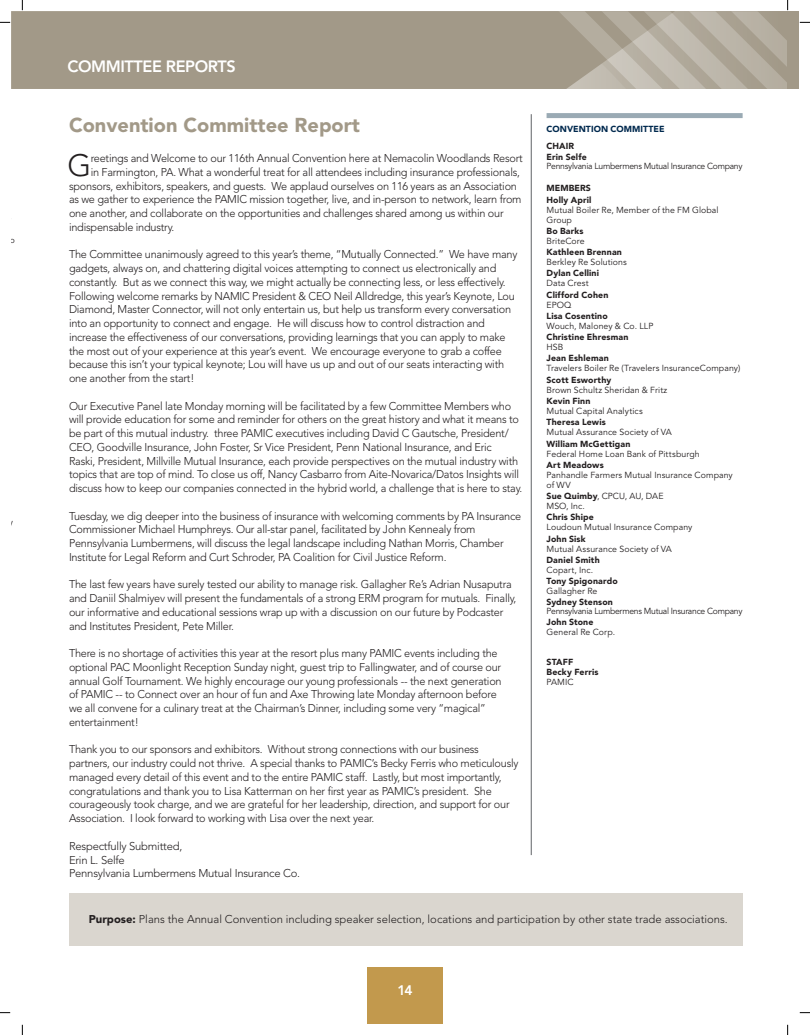
<style>
.page{position:relative;width:810px;height:1035px;background:#fff}
.page>*{position:absolute;margin:0;border:0;box-sizing:border-box;transform-origin:0 0}
.t1{font:300 30.62px "Avenir LT Std";color:#231f20}
.Heading_1{font:900 20px "Avenir LT Std";color:#a29988}
.t2{font:800 16.25px "Avenir LT Std";letter-spacing:-.025em;color:#fff}
.Subhead_Gray_Bar{font:800 13.75px "Avenir LT Std";color:#fff}
.t3{font:300 11.25px/13.8px "Avenir LT Std";letter-spacing:-.02em;color:#231f20}
.t4{font:300 11.25px "Avenir LT Std";color:#231f20}
.Committees{font:8.75px/10px "Avenir LT Std";letter-spacing:.01em;color:#231f20}
.Committees-2{font:900 8.75px "Avenir LT Std";letter-spacing:.015em;color:#231f20}
.Member_Companies_Website{font:8.75px "Avenir LT Std";letter-spacing:-.03em;color:#231f20}
.Member_Companies_Website-2{font:900 8.75px/10px "Avenir LT Std";letter-spacing:.01em;color:#231f20}
.Body_Text{font:900 8.75px "Avenir LT Std";letter-spacing:.005em;color:#00294e}
.Member_Companies_Corporate_Name{font:900 8.75px "Avenir LT Std";letter-spacing:.01em;color:#231f20}
.s1{font-weight:900}
.s2{font-weight:400}
</style>
<div class="page">
<div style="left:11px;top:11px;width:538px;height:78px;background:#a29988"></div>
<div style="left:787px;top:11px;width:12px;height:78px;background:#a29988"></div>
<div style="left:367px;top:967px;width:76px;height:57px;background:#c2994d"></div>
<div style="left:546px;top:113px;width:196px;height:5px;background:#9aaab4"></div>
<hr style="left:530px;top:114px;width:2px;height:741px;background:#808285">
<div style="left:69px;top:893px;width:673px;height:53px;background:#dad6cf"></div>
<svg style="left:549px;top:0;width:239px;height:89px;background:#bcb6aa"></svg>
<p class="t2" style="left:67px;top:57px;width:170px">COMMITTEE REPORTS</p>
<p class="Heading_1" style="left:69px;top:113px;width:292px">Convention Committee Report</p>
<p class="t1" style="left:67px;top:147px;width:25px">G</p>
<p class="t3" style="left:91px;top:151px;width:434px">reetings and Welcome to our 116th Annual Convention here at Nemacolin Woodlands Resort</p>
<p class="t3" style="left:91px;top:165px;width:431px">in Farmington, PA. What a wonderful treat for all attendees including insurance professionals,</p>
<p class="t3" style="left:69px;top:179px;width:449px">sponsors, exhibitors, speakers, and guests. We applaud ourselves on 116 years as an Association</p>
<p class="t3" style="left:69px;top:193px;width:454px">as we gather to experience the PAMIC mission together, live, and in-person to network, learn from</p>
<p class="t3" style="left:69px;top:206px;width:436px">one another, and collaborate on the opportunities and challenges shared among us within our</p>
<p class="t3" style="left:69px;top:220px;width:107px">indispensable industry.</p>
<p class="t3" style="left:69px;top:248px;width:450px">The Committee unanimously agreed to this year’s theme, “Mutually Connected.” We have many gadgets, always on, and chattering digital voices attempting to connect us electronically and constantly. But as we connect this way, we might actually be connecting less, or less effectively.<br>Following welcome remarks by NAMIC President &amp; CEO Neil Alldredge, this year’s Keynote, Lou Diamond, Master Connector, will not only entertain us, but help us transform every conversation into an opportunity to connect and engage. He will discuss how to control distraction and increase the effectiveness of our conversations, providing learnings that you can apply to make the most out of your experience at this year’s event. We encourage everyone to grab a coffee because this isn’t your typical keynote; Lou will have us up and out of our seats interacting with one another from the start!</p>
<p class="t3" style="left:69px;top:399px;width:455px">Our Executive Panel late Monday morning will be facilitated by a few Committee Members who will provide education for some and reminder for others on the great history and what it means to be part of this mutual industry. three PAMIC executives including David C Gautsche, President/ CEO, Goodville Insurance, John Foster, Sr Vice President, Penn National Insurance, and Eric<br>Raski, President, Millville Mutual Insurance, each provide perspectives on the mutual industry with topics that are top of mind. To close us off, Nancy Casbarro from Aite-Novarica/Datos Insights will discuss how to keep our companies connected in the hybrid world, a challenge that is here to stay.</p>
<p class="t3" style="left:69px;top:509px;width:454px">Tuesday, we dig deeper into the business of insurance with welcoming comments by PA Insurance Commissioner Michael Humphreys. Our all-star panel, facilitated by John Kennealy from Pennsylvania Lumbermens, will discuss the legal landscape including Nathan Morris, Chamber Institute for Legal Reform and Curt Schroder, PA Coalition for Civil Justice Reform.</p>
<p class="t3" style="left:69px;top:578px;width:449px">The last few years have surely tested our ability to manage risk. Gallagher Re’s Adrian Nusaputra and Daniil Shalmiyev will present the fundamentals of a strong ERM program for mutuals. Finally, our informative and educational sessions wrap up with a discussion on our future by Podcaster and Institutes President, Pete Miller.</p>
<p class="t3" style="left:69px;top:646px;width:434px">There is no shortage of activities this year at the resort plus many PAMIC events including the optional PAC Moonlight Reception Sunday night, guest trip to Fallingwater, and of course our annual Golf Tournament. We highly encourage our young professionals -- the next generation of PAMIC -- to Connect over an hour of fun and Axe Throwing late Monday afternoon before we all convene for a culinary treat at the Chairman’s Dinner, including some very “magical” entertainment!</p>
<p class="t3" style="left:69px;top:743px;width:451px">Thank you to our sponsors and exhibitors. Without strong connections with our business partners, our industry could not thrive. A special thanks to PAMIC’s Becky Ferris who meticulously managed every detail of this event and to the entire PAMIC staff. Lastly, but most importantly, congratulations and thank you to Lisa Katterman on her first year as PAMIC’s president. She courageously took charge, and we are grateful for her leadership, direction, and support for our Association. I look forward to working with Lisa over the next year.</p>
<p class="t3" style="left:69px;top:839px;width:115px">Respectfully Submitted,</p>
<p class="t3" style="left:69px;top:853px;width:57px">Erin L. Selfe</p>
<p class="t3" style="left:69px;top:866px;width:233px">Pennsylvania Lumbermens Mutual Insurance Co.</p>
<p class="Body_Text" style="left:546px;top:124px;width:120px">CONVENTION COMMITTEE</p>
<p class="Member_Companies_Website-2" style="left:546px;top:141px;width:29px">CHAIR</p>
<p class="Committees-2" style="left:546px;top:152px;width:42px">Erin Selfe</p>
<p class="Member_Companies_Website" style="left:546px;top:161px;width:197px">Pennsylvania Lumbermens Mutual Insurance Company</p>
<p class="Member_Companies_Corporate_Name" style="left:546px;top:183px;width:46px">MEMBERS</p>
<p class="Committees-2" style="left:546px;top:194px;width:46px">Holly April</p>
<p class="Committees" style="left:546px;top:205px;width:174px">Mutual Boiler Re, Member of the FM Global<br>Group</p>
<p class="Committees-2" style="left:546px;top:226px;width:39px">Bo Barks</p>
<p class="Committees" style="left:546px;top:236px;width:40px">BriteCore</p>
<p class="Committees-2" style="left:546px;top:247px;width:77px">Kathleen Brennan</p>
<p class="Committees" style="left:546px;top:257px;width:82px">Berkley Re Solutions</p>
<p class="Committees-2" style="left:546px;top:268px;width:54px">Dylan Cellini</p>
<p class="Committees" style="left:546px;top:279px;width:44px">Data Crest</p>
<p class="Committees-2" style="left:546px;top:289px;width:63px">Clifford Cohen</p>
<p class="Committees" style="left:546px;top:300px;width:26px">EPOQ</p>
<p class="Committees-2" style="left:546px;top:311px;width:63px">Lisa Cosentino</p>
<p class="Committees" style="left:546px;top:321px;width:108px">Wouch, Maloney &amp; Co. LLP</p>
<p class="Committees-2" style="left:546px;top:332px;width:83px">Christine Ehresman</p>
<p class="Committees" style="left:546px;top:342px;width:18px">HSB</p>
<p class="Committees-2" style="left:546px;top:353px;width:64px">Jean Eshleman</p>
<p class="Committees" style="left:546px;top:364px;width:195px">Travelers Boiler Re (Travelers InsuranceCompany)</p>
<p class="Committees-2" style="left:546px;top:374px;width:66px">Scott Esworthy</p>
<p class="Committees" style="left:546px;top:385px;width:122px">Brown Schultz Sheridan &amp; Fritz</p>
<p class="Committees-2" style="left:546px;top:396px;width:45px">Kevin Finn</p>
<p class="Committees" style="left:546px;top:406px;width:98px">Mutual Capital Analytics</p>
<p class="Committees-2" style="left:546px;top:417px;width:61px">Theresa Lewis</p>
<p class="Committees" style="left:546px;top:427px;width:127px">Mutual Assurance Society of VA</p>
<p class="Committees-2" style="left:546px;top:438px;width:85px">William McGettigan</p>
<p class="Committees" style="left:546px;top:449px;width:155px">Federal Home Loan Bank of Pittsburgh</p>
<p class="Committees-2" style="left:546px;top:459px;width:59px">Art Meadows</p>
<p class="Committees" style="left:546px;top:470px;width:188px">Panhandle Farmers Mutual Insurance Company of WV</p>
<p class="Committees" style="left:546px;top:491px;width:118px"><span class="s1">Sue Quimby</span>, CPCU, AU, DAE</p>
<p class="Committees" style="left:546px;top:501px;width:40px">MSO, Inc.</p>
<p class="Committees-2" style="left:546px;top:512px;width:49px">Chris Shipe</p>
<p class="Committees" style="left:546px;top:522px;width:147px">Loudoun Mutual Insurance Company</p>
<p class="Committees-2" style="left:546px;top:533px;width:41px">John Sisk</p>
<p class="Committees" style="left:546px;top:544px;width:127px">Mutual Assurance Society of VA</p>
<p class="Committees-2" style="left:546px;top:554px;width:55px">Daniel Smith</p>
<p class="Committees" style="left:546px;top:565px;width:48px">Copart, Inc.</p>
<p class="Committees-2" style="left:546px;top:576px;width:73px">Tony Spigonardo</p>
<p class="Committees" style="left:546px;top:586px;width:52px">Gallagher Re</p>
<p class="Committees-2" style="left:546px;top:597px;width:68px">Sydney Stenson</p>
<p class="Member_Companies_Website" style="left:546px;top:606px;width:197px">Pennsylvania Lumbermens Mutual Insurance Company</p>
<p class="Committees-2" style="left:546px;top:617px;width:48px">John Stone</p>
<p class="Committees" style="left:546px;top:627px;width:70px">General Re Corp.</p>
<p class="Member_Companies_Website-2" style="left:546px;top:657px;width:28px">STAFF</p>
<p class="Member_Companies_Website-2" style="left:546px;top:667px;width:53px">Becky Ferris<br><span class="s2">PAMIC</span></p>
<p class="t4" style="left:89px;top:912px;width:640px"><span class="s1">Purpose:</span> Plans the Annual Convention including speaker selection, locations and participation by other state trade associations.</p>
<p class="Subhead_Gray_Bar" style="left:397px;top:982px;width:17px">14</p>
</div>
